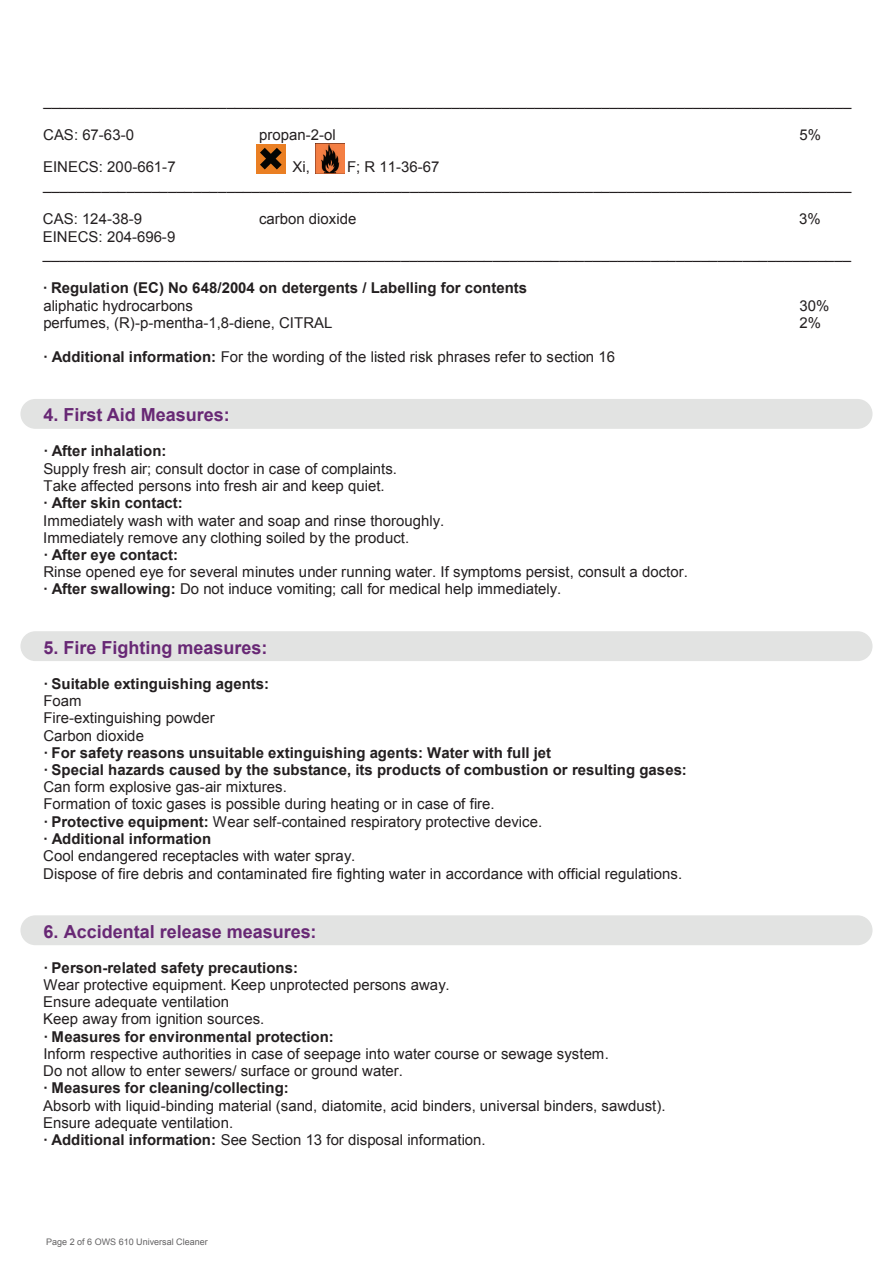
<style>
.page{position:relative;width:893px;height:1263px;background:#fff}
.page>*{position:absolute;margin:0;border:0;box-sizing:border-box;transform-origin:0 0}
.t1{font:700 18px "Arial";color:#682875}
.t2{font:15px/17.2px "Arial";color:#231f20}
.t3{font:700 15px/17.2px "Arial";color:#231f20}
.t4{font:9px "Arial";color:#636263}
.s1{font-weight:700}
</style>
<div class="page">
<div style="left:20px;top:399px;width:852px;height:30px;background:#e2e3e2;border-radius:15px"></div>
<div style="left:20px;top:631px;width:852px;height:30px;background:#e2e3e2;border-radius:15px"></div>
<div style="left:20px;top:915px;width:852px;height:30px;background:#e2e3e2;border-radius:15px"></div>
<div style="left:256px;top:144px;width:30px;height:30px;background:#ea7f23"></div>
<svg style="left:260px;top:148px;width:22px;height:21px"></svg>
<img style="left:315px;top:144px;width:30px;height:30px">
<p class="t2" style="left:43px;top:92px;width:810px">_________________________________________________________________________________________________</p>
<p class="t2" style="left:43px;top:127px;width:92px">CAS: 67-63-0</p>
<p class="t2" style="left:259px;top:127px;width:78px">propan-2-ol</p>
<p class="t2" style="left:799px;top:127px;width:23px">5%</p>
<p class="t2" style="left:43px;top:159px;width:134px">EINECS: 200-661-7</p>
<p class="t2" style="left:292px;top:159px;width:19px">Xi,</p>
<p class="t2" style="left:43px;top:159px;width:810px;text-indent:304px">F; R 11-36-67 _________________________________________________________________________________________________</p>
<p class="t2" style="left:43px;top:211px;width:101px">CAS: 124-38-9</p>
<p class="t2" style="left:259px;top:211px;width:99px">carbon dioxide</p>
<p class="t2" style="left:799px;top:211px;width:23px">3%</p>
<p class="t2" style="left:43px;top:228px;width:810px">EINECS: 204-696-9 _________________________________________________________________________________________________</p>
<p class="t3" style="left:43px;top:280px;width:486px">· Regulation (EC) No 648/2004 on detergents / Labelling for contents</p>
<p class="t2" style="left:43px;top:297px;width:151px">aliphatic hydrocarbons</p>
<p class="t2" style="left:799px;top:297px;width:31px">30%</p>
<p class="t2" style="left:43px;top:314px;width:291px">perfumes, (R)-p-mentha-1,8-diene, CITRAL</p>
<p class="t2" style="left:799px;top:314px;width:23px">2%</p>
<p class="t2" style="left:43px;top:348px;width:573px"><span class="s1">· Additional information:</span> For the wording of the listed risk phrases refer to section 16</p>
<p class="t1" style="left:43px;top:403px;width:188px">4. First Aid Measures:</p>
<p class="t3" style="left:43px;top:443px;width:125px">· After inhalation:</p>
<p class="t2" style="left:43px;top:460px;width:355px">Supply fresh air; consult doctor in case of complaints.<br>Take affected persons into fresh air and keep quiet.</p>
<p class="t3" style="left:43px;top:495px;width:141px">· After skin contact:</p>
<p class="t2" style="left:43px;top:512px;width:403px">Immediately wash with water and soap and rinse thoroughly.<br>Immediately remove any clothing soiled by the product.</p>
<p class="t3" style="left:43px;top:546px;width:136px">· After eye contact:</p>
<p class="t2" style="left:43px;top:564px;width:646px">Rinse opened eye for several minutes under running water. If symptoms persist, consult a doctor. <span class="s1">· After swallowing:</span> Do not induce vomiting; call for medical help immediately.</p>
<p class="t1" style="left:43px;top:635px;width:226px">5. Fire Fighting measures:</p>
<p class="t3" style="left:43px;top:675px;width:227px">· Suitable extinguishing agents:</p>
<p class="t2" style="left:43px;top:692px;width:173px">Foam<br>Fire-extinguishing powder<br>Carbon dioxide</p>
<p class="t3" style="left:43px;top:744px;width:645px">· For safety reasons unsuitable extinguishing agents: Water with full jet<br>· Special hazards caused by the substance, its products of combustion or resulting gases:</p>
<p class="t2" style="left:43px;top:778px;width:500px">Can form explosive gas-air mixtures.<br>Formation of toxic gases is possible during heating or in case of fire.<br><span class="s1">· Protective equipment:</span> Wear self-contained respiratory protective device. <span class="s1">· Additional information</span></p>
<p class="t2" style="left:43px;top:848px;width:640px">Cool endangered receptacles with water spray.<br>Dispose of fire debris and contaminated fire fighting water in accordance with official regulations.</p>
<p class="t1" style="left:43px;top:919px;width:275px">6. Accidental release measures:</p>
<p class="t3" style="left:43px;top:959px;width:256px">· Person-related safety precautions:</p>
<p class="t2" style="left:43px;top:976px;width:408px">Wear protective equipment. Keep unprotected persons away.<br>Ensure adequate ventilation<br>Keep away from ignition sources.</p>
<p class="t3" style="left:43px;top:1028px;width:292px">· Measures for environmental protection:</p>
<p class="t2" style="left:43px;top:1045px;width:567px">Inform respective authorities in case of seepage into water course or sewage system.<br>Do not allow to enter sewers/ surface or ground water.</p>
<p class="t3" style="left:43px;top:1080px;width:247px">· Measures for cleaning/collecting:</p>
<p class="t2" style="left:43px;top:1097px;width:624px">Absorb with liquid-binding material (sand, diatomite, acid binders, universal binders, sawdust).<br>Ensure adequate ventilation.<br><span class="s1">· Additional information:</span> See Section 13 for disposal information.</p>
<p class="t4" style="left:46px;top:1236px;width:163px">Page 2 of 6 OWS 610 Universal Cleaner</p>
</div>
